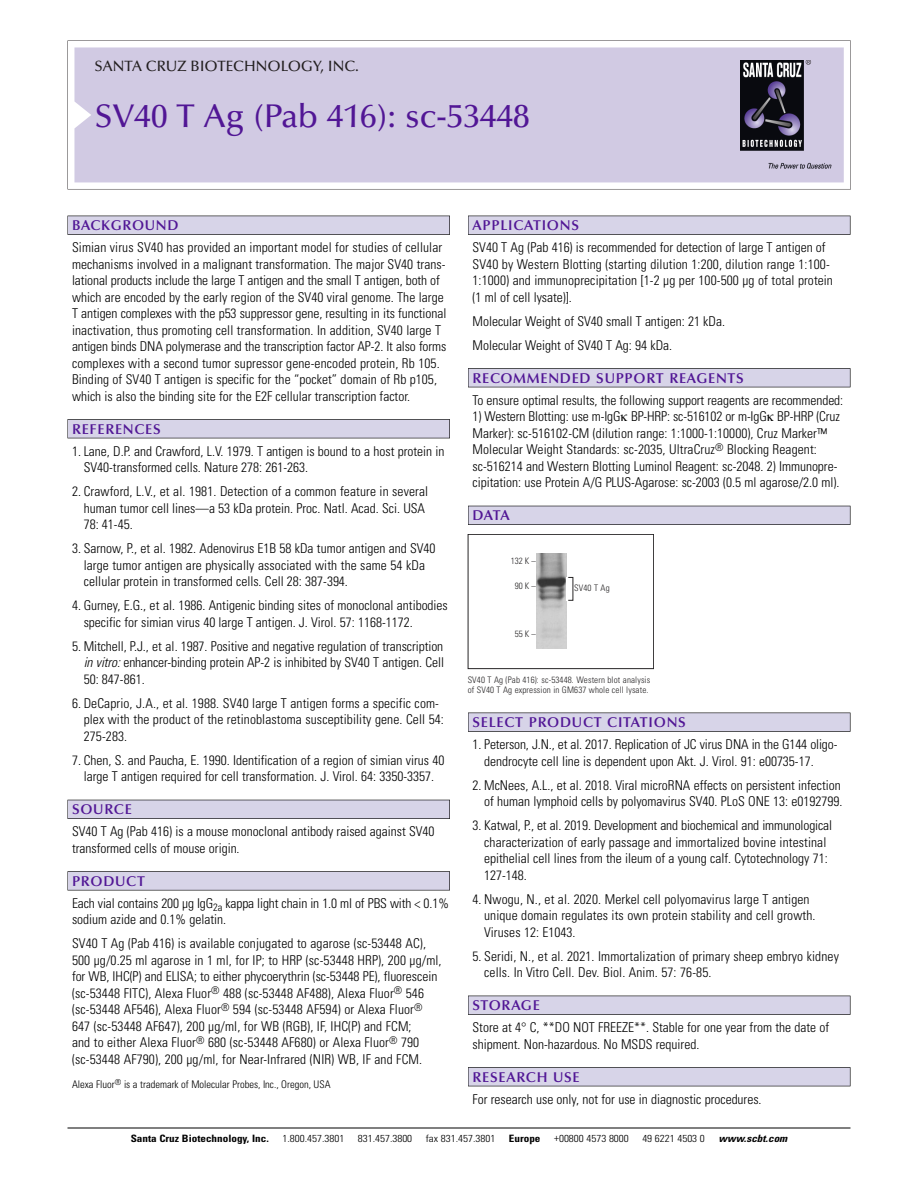
<style>
.page{position:relative;width:918px;height:1188px;background:#fff}
.page>*{position:absolute;margin:0;border:0;box-sizing:border-box;transform-origin:0 0}
.t1{font:500 33px "Optima";color:#511695}
.t2{font:500 15px "Optima";color:#231f20}
.t3{font:600 14.25px "Optima";letter-spacing:.05em;color:#511695}
.t4{font:300 condensed 13.5px/16.5px "Univers";color:#000}
.t5{font:300 condensed 10.5px "Univers";color:#000}
.t6{font:300 condensed 10.2px "Univers";color:#000;scale:1.1 1}
.t7{font:700 condensed 10.2px "Univers";color:#000;scale:1.1 1}
.t8{font:italic 700 condensed 10.2px "Univers";color:#000;scale:1.1 1}
.t9{font:300 condensed 9px/10.5px "Univers";letter-spacing:.015em;color:#272526}
.s1{font-style:italic}
</style>
<div class="page">
<svg style="left:68px;top:40px;width:783px;height:149px"></svg>
<div style="left:74px;top:47px;width:770px;height:135px;background:#d1cae3"></div>
<img style="left:741px;top:60px;width:90px;height:108px">
<div style="left:68px;top:216px;width:382px;height:19px;background:#535256"></div>
<div style="left:68px;top:216px;width:381px;height:18px;background:#d7d4e8"></div>
<div style="left:68px;top:419px;width:382px;height:19px;background:#515155"></div>
<div style="left:68px;top:420px;width:381px;height:18px;background:#d7d4e8"></div>
<div style="left:68px;top:800px;width:382px;height:19px;background:#515057"></div>
<div style="left:68px;top:800px;width:381px;height:18px;background:#d7d4e8"></div>
<div style="left:68px;top:871px;width:382px;height:19px;background:#575659"></div>
<div style="left:68px;top:872px;width:381px;height:18px;background:#d7d4e8"></div>
<div style="left:468px;top:216px;width:382px;height:19px;background:#535256"></div>
<div style="left:468px;top:216px;width:382px;height:18px;background:#d7d4e8"></div>
<div style="left:468px;top:368px;width:382px;height:19px;background:#515155"></div>
<div style="left:468px;top:369px;width:382px;height:18px;background:#d7d4e8"></div>
<div style="left:468px;top:506px;width:382px;height:19px;background:#515057"></div>
<div style="left:468px;top:506px;width:382px;height:18px;background:#d7d4e8"></div>
<div style="left:468px;top:713px;width:382px;height:19px;background:#545457"></div>
<div style="left:468px;top:713px;width:382px;height:18px;background:#d7d4e8"></div>
<div style="left:468px;top:996px;width:382px;height:19px;background:#535256"></div>
<div style="left:468px;top:996px;width:382px;height:18px;background:#d7d4e8"></div>
<div style="left:468px;top:1067px;width:382px;height:19px;background:#515155"></div>
<div style="left:468px;top:1068px;width:382px;height:18px;background:#d7d4e8"></div>
<hr style="left:68px;top:1128px;width:782px;height:1px;background:#000">
<div style="left:468px;top:534px;width:186px;height:135px;border:1px solid #272526"></div>
<img style="left:537px;top:554px;width:30px;height:94px">
<p class="t2" style="left:94px;top:60px;width:266px">SANTA CRUZ BIOTECHNOLOGY, INC.</p>
<p class="t1" style="left:94px;top:102px;width:437px">SV40 T Ag (Pab 416): sc-53448</p>
<p class="t3" style="left:72px;top:219px;width:108px">BACKGROUND</p>
<p class="t4" style="left:72px;top:240px;width:376px">Simian virus SV40 has provided an important model for studies of cellular mechanisms involved in a malignant transformation. The major SV40 trans&shy;lational products include the large T antigen and the small T antigen, both of which are encoded by the early region of the SV40 viral genome. The large T antigen complexes with the p53 suppressor gene, resulting in its functional inactivation, thus promoting cell transformation. In addition, SV40 large T antigen binds DNA polymerase and the transcription factor AP-2. It also forms complexes with a second tumor supressor gene-encoded protein, Rb 105.<br>Binding of SV40 T antigen is specific for the “pocket” domain of Rb p105, which is also the binding site for the E2F cellular transcription factor.</p>
<p class="t3" style="left:72px;top:423px;width:90px">REFERENCES</p>
<p class="t4" style="left:84px;top:444px;width:362px;text-indent:-12px">1. Lane, D.P. and Crawford, L.V. 1979. T antigen is bound to a host protein in<br>SV40-transformed cells. Nature 278: 261-263.</p>
<p class="t4" style="left:84px;top:484px;width:346px;text-indent:-12px">2. Crawford, L.V., et al. 1981. Detection of a common feature in several human tumor cell lines—a 53 kDa protein. Proc. Natl. Acad. Sci. USA<br>78: 41-45.</p>
<p class="t4" style="left:84px;top:541px;width:353px;text-indent:-12px">3. Sarnow, P., et al. 1982. Adenovirus E1B 58 kDa tumor antigen and SV40 large tumor antigen are physically associated with the same 54 kDa cellular protein in transformed cells. Cell 28: 387-394.</p>
<p class="t4" style="left:84px;top:598px;width:366px;text-indent:-12px">4. Gurney, E.G., et al. 1986. Antigenic binding sites of monoclonal antibodies specific for simian virus 40 large T antigen. J. Virol. 57: 1168-1172.</p>
<p class="t4" style="left:84px;top:639px;width:362px;text-align:justify;text-indent:-12px">5. Mitchell, P.J., et al. 1987. Positive and negative regulation of transcription <span class="s1">in vitro:</span>enhancer-binding protein AP-2 is inhibited by SV40 T antigen. Cell 50: 847-861.</p>
<p class="t4" style="left:84px;top:696px;width:362px;text-indent:-12px">6. DeCaprio, J.A., et al. 1988. SV40 large T antigen forms a specific com&shy;plex with the product of the retinoblastoma susceptibility gene. Cell 54:<br>275-283.</p>
<p class="t4" style="left:72px;top:753px;width:374px;text-align:center">7. Chen, S. and Paucha, E. 1990. Identification of a region of simian virus 40 large T antigen required for cell transformation. J. Virol. 64: 3350-3357.</p>
<p class="t3" style="left:72px;top:803px;width:61px">SOURCE</p>
<p class="t4" style="left:72px;top:825px;width:364px">SV40 T Ag (Pab 416) is a mouse monoclonal antibody raised against SV40 transformed cells of mouse origin.</p>
<p class="t3" style="left:72px;top:875px;width:74px">PRODUCT</p>
<p class="t4" style="left:72px;top:896px;width:379px">Each vial contains 200 µg IgG<sub>2a</sub> kappa light chain in 1.0 ml of PBS with &lt; 0.1% sodium azide and 0.1% gelatin.</p>
<p class="t4" style="left:72px;top:937px;width:371px">SV40 T Ag (Pab 416) is available conjugated to agarose (sc-53448 AC), 500 µg/0.25 ml agarose in 1 ml, for IP; to HRP (sc-53448 HRP), 200 µg/ml, for WB, IHC(P) and ELISA; to either phycoerythrin (sc-53448 PE), fluorescein (sc-53448 FITC), Alexa Fluor<sup>®</sup> 488 (sc-53448 AF488), Alexa Fluor<sup>®</sup> 546 (sc-53448 AF546), Alexa Fluor<sup>®</sup> 594 (sc-53448 AF594) or Alexa Fluor<sup>® </sup>647 (sc-53448 AF647), 200 µg/ml, for WB (RGB), IF, IHC(P) and FCM;<br>and to either Alexa Fluor<sup>®</sup> 680 (sc-53448 AF680) or Alexa Fluor<sup>®</sup> 790 (sc-53448 AF790), 200 µg/ml, for Near-Infrared (NIR) WB, IF and FCM.</p>
<p class="t5" style="left:72px;top:1080px;width:260px">Alexa Fluor<sup>®</sup> is a trademark of Molecular Probes, Inc., Oregon, USA</p>
<p class="t3" style="left:473px;top:219px;width:108px">APPLICATIONS</p>
<p class="t4" style="left:473px;top:240px;width:362px">SV40 T Ag (Pab 416) is recommended for detection of large T antigen of SV40 by Western Blotting (starting dilution 1:200, dilution range 1:100- 1:1000) and immunoprecipitation [1-2 µg per 100-500 µg of total protein (1 ml of cell lysate)].</p>
<p class="t4" style="left:473px;top:314px;width:254px">Molecular Weight of SV40 small T antigen: 21 kDa.</p>
<p class="t4" style="left:473px;top:338px;width:201px">Molecular Weight of SV40 T Ag: 94 kDa.</p>
<p class="t3" style="left:473px;top:372px;width:273px">RECOMMENDED SUPPORT REAGENTS</p>
<p class="t4" style="left:473px;top:393px;width:372px">To ensure optimal results, the following support reagents are recommended:</p>
<p class="t4" style="left:473px;top:409px;width:369px">1) Western Blotting: use m-IgG BP-HRP: sc-516102 or m-IgG BP-HRP (Cruz Marker): sc-516102-CM (dilution range: 1:1000-1:10000), Cruz Marker™ Molecular Weight Standards: sc-2035, UltraCruz<sup>®</sup> Blocking Reagent: sc-516214 and Western Blotting Luminol Reagent: sc-2048. 2) Immunopre&shy;cipitation: use Protein A/G PLUS-Agarose: sc-2003 (0.5 ml agarose/2.0 ml).</p>
<p class="t3" style="left:473px;top:509px;width:39px">DATA</p>
<p class="t9" style="left:511px;top:556px;width:26px">132 K –</p>
<p class="t9" style="left:515px;top:581px;width:22px">90 K –</p>
<p class="t9" style="left:515px;top:629px;width:22px">55 K –</p>
<p class="t9" style="left:574px;top:584px;width:37px">SV40 T Ag</p>
<p class="t9" style="left:468px;top:675px;width:184px">SV40 T Ag (Pab 416): sc-53448. Western blot analysis of SV40 T Ag expression in GM637 whole cell lysate.</p>
<p class="t3" style="left:473px;top:716px;width:215px">SELECT PRODUCT CITATIONS</p>
<p class="t4" style="left:484px;top:737px;width:355px;text-indent:-12px">1. Peterson, J.N., et al. 2017. Replication of JC virus DNA in the G144 oligo&shy;dendrocyte cell line is dependent upon Akt. J. Virol. 91: e00735-17.</p>
<p class="t4" style="left:473px;top:778px;width:371px;text-align:right">2. McNees, A.L., et al. 2018. Viral microRNA effects on persistent infection of human lymphoid cells by polyomavirus SV40. PLoS ONE 13: e0192799.</p>
<p class="t4" style="left:484px;top:818px;width:349px;text-indent:-12px">3. Katwal, P., et al. 2019. Development and biochemical and immunological characterization of early passage and immortalized bovine intestinal epithelial cell lines from the ileum of a young calf. Cytotechnology 71:<br>127-148.</p>
<p class="t4" style="left:484px;top:892px;width:333px;text-indent:-12px">4. Nwogu, N., et al. 2020. Merkel cell polyomavirus large T antigen unique domain regulates its own protein stability and cell growth.<br>Viruses 12: E1043.</p>
<p class="t4" style="left:484px;top:949px;width:356px;text-indent:-12px">5. Seridi, N., et al. 2021. Immortalization of primary sheep embryo kidney cells. In Vitro Cell. Dev. Biol. Anim. 57: 76-85.</p>
<p class="t3" style="left:473px;top:999px;width:69px">STORAGE</p>
<p class="t4" style="left:473px;top:1020px;width:358px">Store at 4° C, **DO NOT FREEZE**. Stable for one year from the date of shipment. Non-hazardous. No MSDS required.</p>
<p class="t3" style="left:473px;top:1071px;width:109px">RESEARCH USE</p>
<p class="t4" style="left:473px;top:1092px;width:291px">For research use only, not for use in diagnostic procedures.</p>
<p class="t7" style="left:131px;top:1135px;width:127px">Santa Cruz Biotechnology, Inc.</p>
<p class="t6" style="left:282px;top:1135px;width:58px">1.800.457.3801</p>
<p class="t6" style="left:358px;top:1135px;width:51px">831.457.3800</p>
<p class="t6" style="left:426px;top:1135px;width:65px">fax 831.457.3801</p>
<p class="t7" style="left:509px;top:1135px;width:30px">Europe</p>
<p class="t6" style="left:554px;top:1135px;width:69px">+00800 4573 8000</p>
<p class="t6" style="left:642px;top:1135px;width:58px">49 6221 4503 0</p>
<p class="t8" style="left:719px;top:1135px;width:66px">www.scbt.com</p>
</div>
